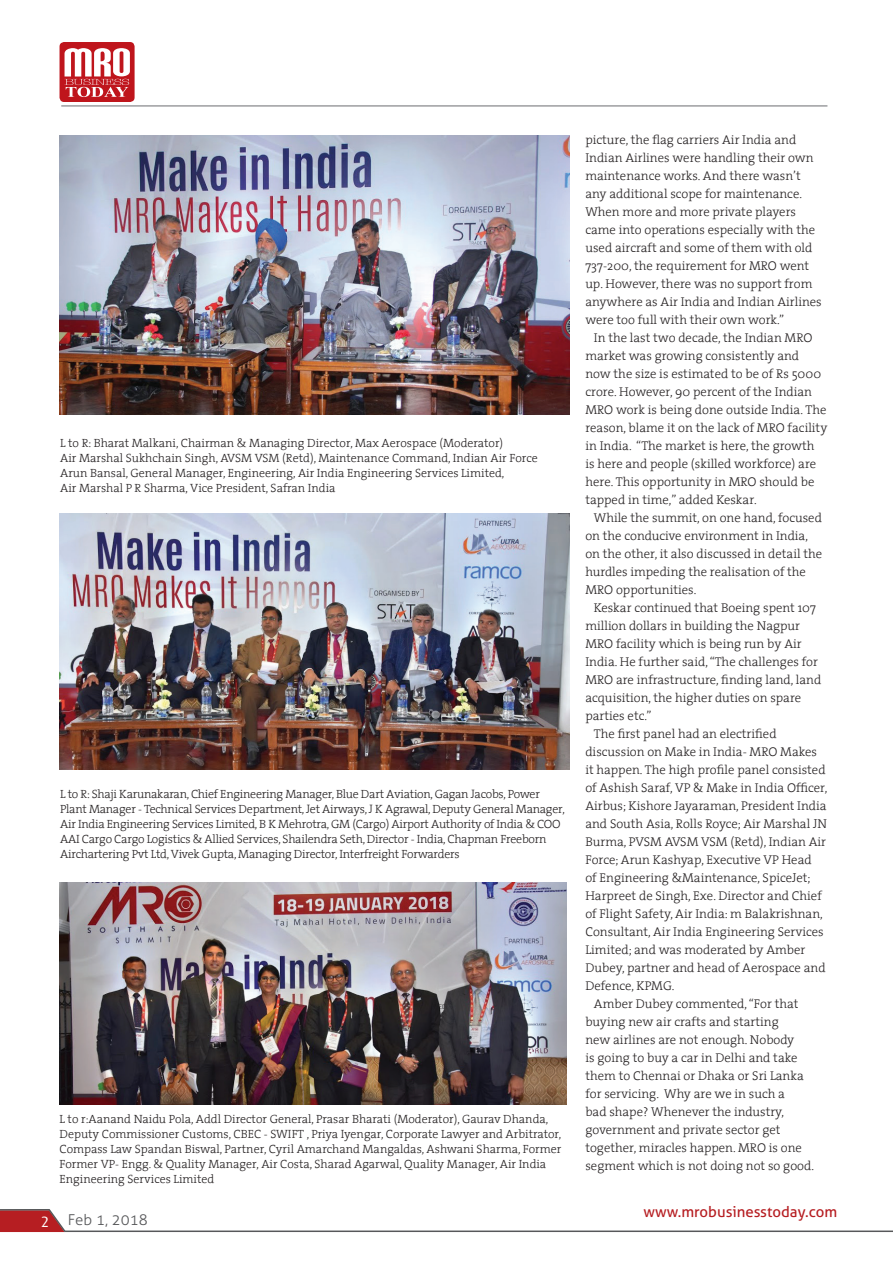
<style>
.page{position:relative;width:893px;height:1263px;background:#fff}
.page>*{position:absolute;margin:0;border:0;box-sizing:border-box;transform-origin:0 0}
.t1{font:15px "Aller";color:#b61e22}
.t2{font:300 15px "Aller";color:#57585a}
.t3{font:15px "Dax Pro";color:#fff}
.t4{font:300 12.75px/18px "The Serif";color:#231f20}
.t5{font:300 12px/15px "The Serif";color:#231f20}
.t6{font:300 12px/15px "The Serif";letter-spacing:-.02em;color:#231f20}
</style>
<div class="page">
<svg style="left:0;top:1209px;width:893px;height:24px"></svg>
<hr style="left:61px;top:106px;width:766px;height:1px;background:#6c6d70">
<div style="left:60px;top:42px;width:75px;height:60px;background:#bf151c;border-radius:5px"></div>
<svg style="left:65px;top:48px;width:65px;height:49px"></svg>
<img style="left:60px;top:135px;width:510px;height:279px">
<img style="left:60px;top:513px;width:510px;height:257px">
<img style="left:60px;top:882px;width:507px;height:223px">
<p class="t5" style="left:60px;top:435px;width:479px">L to R: Bharat Malkani, Chairman &amp; Managing Director, Max Aerospace (Moderator)<br>Air Marshal Sukhchain Singh, AVSM VSM (Retd), Maintenance Command, Indian Air Force Arun Bansal, General Manager, Engineering, Air India Engineering Services Limited,<br>Air Marshal P R Sharma, Vice President, Safran India</p>
<p class="t6" style="left:60px;top:786px;width:506px">L to R: Shaji Karunakaran, Chief Engineering Manager, Blue Dart Aviation, Gagan Jacobs, Power Plant Manager - Technical Services Department, Jet Airways, J K Agrawal, Deputy General Manager, Air India Engineering Services Limited, B K Mehrotra, GM (Cargo) Airport Authority of India &amp; COO AAI Cargo Cargo Logistics &amp; Allied Services, Shailendra Seth, Director - India, Chapman Freeborn Airchartering Pvt Ltd, Vivek Gupta, Managing Director, Interfreight Forwarders</p>
<p class="t5" style="left:60px;top:1111px;width:503px">L to r:Aanand Naidu Pola, Addl Director General, Prasar Bharati (Moderator), Gaurav Dhanda, Deputy Commissioner Customs, CBEC - SWIFT , Priya Iyengar, Corporate Lawyer and Arbitrator, Compass Law Spandan Biswal, Partner, Cyril Amarchand Mangaldas, Ashwani Sharma, Former Former VP- Engg. &amp; Quality Manager, Air Costa, Sharad Agarwal, Quality Manager, Air India Engineering Services Limited</p>
<p class="t4" style="left:585px;top:130px;width:238px">picture, the flag carriers Air India and Indian Airlines were handling their own maintenance works. And there wasn’t any additional scope for maintenance.<br>When more and more private players came into operations especially with the used aircraft and some of them with old 737-200, the requirement for MRO went up. However, there was no support from anywhere as Air India and Indian Airlines were too full with their own work.”</p>
<p class="t4" style="left:585px;top:328px;width:244px;text-indent:9px">In the last two decade, the Indian MRO market was growing consistently and now the size is estimated to be of Rs 5000 crore. However, 90 percent of the Indian MRO work is being done outside India. The reason, blame it on the lack of MRO facility in India. “The market is here, the growth<br>is here and people (skilled workforce) are here. This opportunity in MRO should be tapped in time,” added Keskar.</p>
<p class="t4" style="left:585px;top:508px;width:238px;text-indent:9px">While the summit, on one hand, focused on the conducive environment in India, on the other, it also discussed in detail the hurdles impeding the realisation of the MRO opportunities.</p>
<p class="t4" style="left:594px;top:598px;width:224px">Keskar continued that Boeing spent 107</p>
<p class="t4" style="left:585px;top:616px;width:216px">million dollars in building the Nagpur</p>
<p class="t4" style="left:585px;top:634px;width:218px">MRO facility which is being run by Air</p>
<p class="t4" style="left:585px;top:652px;width:234px">India. He further said, “The challenges for</p>
<p class="t4" style="left:585px;top:670px;width:237px">MRO are infrastructure, finding land, land</p>
<p class="t4" style="left:585px;top:688px;width:217px">acquisition, the higher duties on spare</p>
<p class="t4" style="left:585px;top:706px;width:67px">parties etc.”</p>
<p class="t4" style="left:594px;top:724px;width:184px">The first panel had an electrified</p>
<p class="t4" style="left:585px;top:742px;width:233px">discussion on Make in India- MRO Makes</p>
<p class="t4" style="left:585px;top:760px;width:242px">it happen. The high profile panel consisted</p>
<p class="t4" style="left:585px;top:778px;width:244px">of Ashish Saraf, VP &amp; Make in India Officer,</p>
<p class="t4" style="left:585px;top:796px;width:243px">Airbus; Kishore Jayaraman, President India</p>
<p class="t4" style="left:585px;top:814px;width:243px">and South Asia, Rolls Royce; Air Marshal JN</p>
<p class="t4" style="left:585px;top:832px;width:242px">Burma, PVSM AVSM VSM (Retd), Indian Air</p>
<p class="t4" style="left:585px;top:850px;width:228px">Force; Arun Kashyap, Executive VP Head</p>
<p class="t4" style="left:585px;top:868px;width:227px">of Engineering &amp;Maintenance, SpiceJet;</p>
<p class="t4" style="left:585px;top:886px;width:238px">Harpreet de Singh, Exe. Director and Chief</p>
<p class="t4" style="left:585px;top:904px;width:239px">of Flight Safety, Air India: m Balakrishnan,</p>
<p class="t4" style="left:585px;top:922px;width:240px">Consultant, Air India Engineering Services</p>
<p class="t4" style="left:585px;top:940px;width:221px">Limited; and was moderated by Amber</p>
<p class="t4" style="left:585px;top:958px;width:242px">Dubey, partner and head of Aerospace and</p>
<p class="t4" style="left:585px;top:976px;width:91px">Defence, KPMG.</p>
<p class="t4" style="left:594px;top:994px;width:206px">Amber Dubey commented, “For that</p>
<p class="t4" style="left:585px;top:1012px;width:195px">buying new air crafts and starting</p>
<p class="t4" style="left:585px;top:1030px;width:210px">new airlines are not enough. Nobody</p>
<p class="t4" style="left:585px;top:1048px;width:214px">is going to buy a car in Delhi and take</p>
<p class="t4" style="left:585px;top:1066px;width:220px">them to Chennai or Dhaka or Sri Lanka</p>
<p class="t4" style="left:585px;top:1084px;width:201px">for servicing. Why are we in such a</p>
<p class="t4" style="left:585px;top:1102px;width:200px">bad shape? Whenever the industry,</p>
<p class="t4" style="left:585px;top:1120px;width:197px">government and private sector get</p>
<p class="t4" style="left:585px;top:1138px;width:218px">together, miracles happen. MRO is one</p>
<p class="t4" style="left:585px;top:1156px;width:230px">segment which is not doing not so good.</p>
<p class="t3" style="left:41px;top:1212px;width:9px">2</p>
<p class="t2" style="left:68px;top:1211px;width:81px">Feb 1, 2018</p>
<p class="t1" style="left:643px;top:1202px;width:195px">www.mrobusinesstoday.com</p>
</div>
